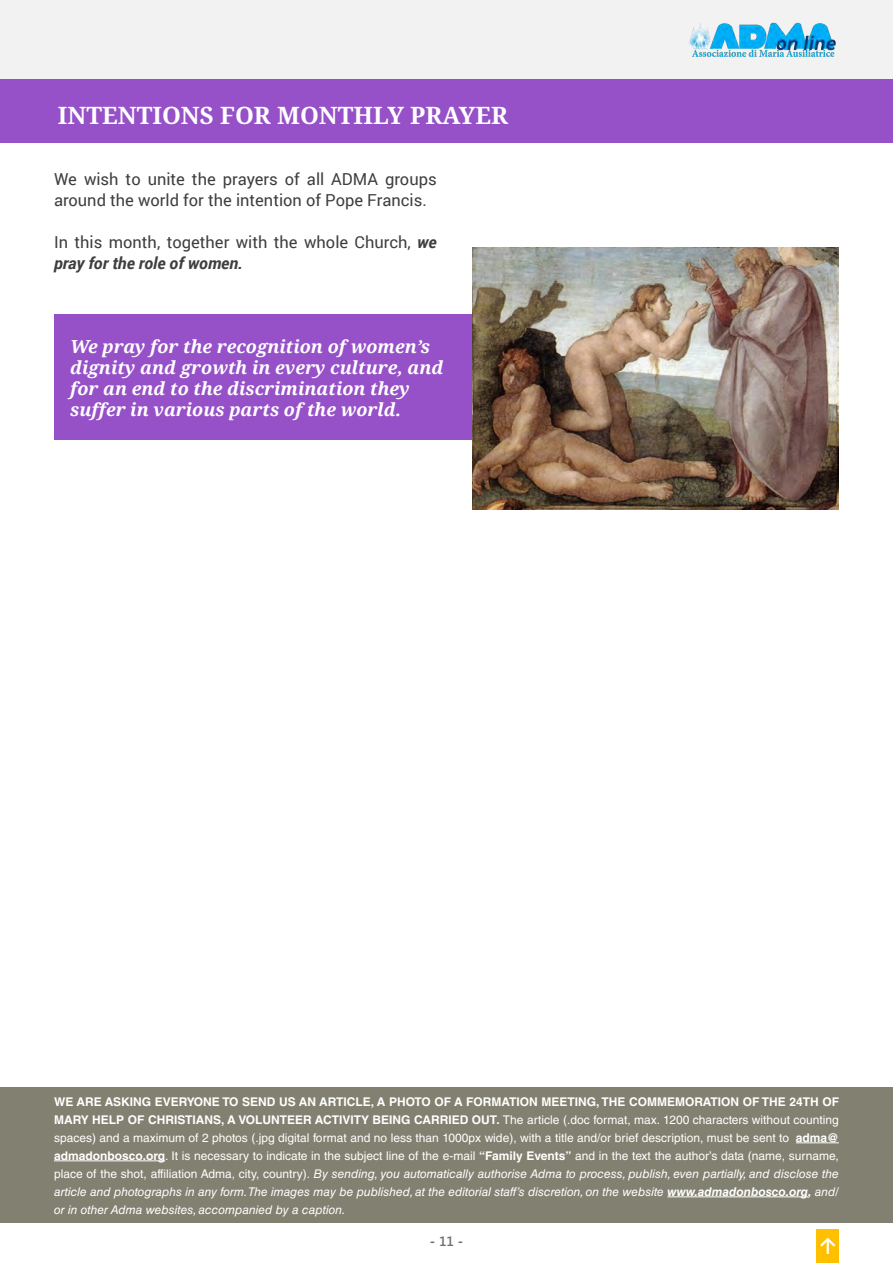
<style>
.page{position:relative;width:893px;height:1263px;background:#fff}
.page>*{position:absolute;margin:0;border:0;box-sizing:border-box;transform-origin:0 0}
.t1{font:700 24px "Noto Serif";color:#fff}
.t2{font:italic 700 18px/21px "Noto Serif";color:#fff}
.t3{font:16.5px/21px "Roboto";color:#3e3e3f}
.t4{font:700 13.5px "Segoe UI";color:#6d6e70}
.t5{font:12px/18px "Helvetica LT Std";color:#fff;text-align:justify}
.s1{font-weight:700;font-style:italic}
.s2{font-weight:700}
.s3{font-style:italic}
.s4{font-weight:600}
</style>
<div class="page">
<div style="left:0;top:0;width:893px;height:80px;background:#f2f2f2"></div>
<img style="left:689px;top:22px;width:147px;height:35px">
<div style="left:816px;top:1229px;width:23px;height:34px;background:#ffc000"></div>
<svg style="left:820px;top:1237px;width:16px;height:17px"></svg>
<div style="left:0;top:1088px;width:893px;height:135px;background:#828070"></div>
<hr style="left:796px;top:1142px;width:43px;height:1px;background:#fff">
<hr style="left:54px;top:1160px;width:111px;height:1px;background:#fff">
<hr style="left:667px;top:1196px;width:141px;height:1px;background:#fff">
<div style="left:0;top:80px;width:893px;height:62px;background:#9650c8"></div>
<div style="left:54px;top:314px;width:760px;height:125px;background:#9650c8"></div>
<img style="left:472px;top:248px;width:367px;height:262px">
<p class="t1" style="left:58px;top:98px;width:452px">INTENTIONS FOR MONTHLY PRAYER</p>
<p class="t3" style="left:54px;top:168px;width:384px">We wish to unite the prayers of all ADMA groups around the world for the intention of Pope Francis.</p>
<p class="t3" style="left:54px;top:231px;width:384px">In this month, together with the whole Church, <span class="s1">we pray for the role of women.</span></p>
<p class="t2" style="left:70px;top:335px;width:375px">We pray for the recognition of women’s dignity and growth in every culture, and for an end to the discrimination they suffer in various parts of the world.</p>
<p class="t5" style="left:54px;top:1092px;width:786px"><span class="s2">WE ARE ASKING EVERYONE TO SEND US AN ARTICLE, A PHOTO OF A FORMATION MEETING, THE COMMEMORATION OF THE 24TH OF MARY HELP OF CHRISTIANS, A VOLUNTEER ACTIVITY BEING CARRIED OUT.</span> The article (.doc format, max. 1200 characters without counting spaces) and a maximum of 2 photos (.jpg digital format and no less than 1000px wide), with a title and/or brief description, must be sent to <span class="s2">adma@ admadonbosco.org</span>. It is necessary to indicate in the subject line of the e-mail <span class="s2">“Family Events”</span> and in the text the author’s data (name, surname, place of the shot, affiliation Adma, city, country). <span class="s3">By sending, you automatically authorise Adma to process, publish, even partially, and disclose the article and photographs in any form.The images may be published, at the editorial staff’s discretion, on the website</span> <span class="s1">www.admadonbosco.org,</span> <span class="s3">and/ or in other Adma websites, accompanied by a caption.</span></p>
<p class="t4" style="left:430px;top:1229px;width:35px">- <span class="s4">11</span> -</p>
</div>
